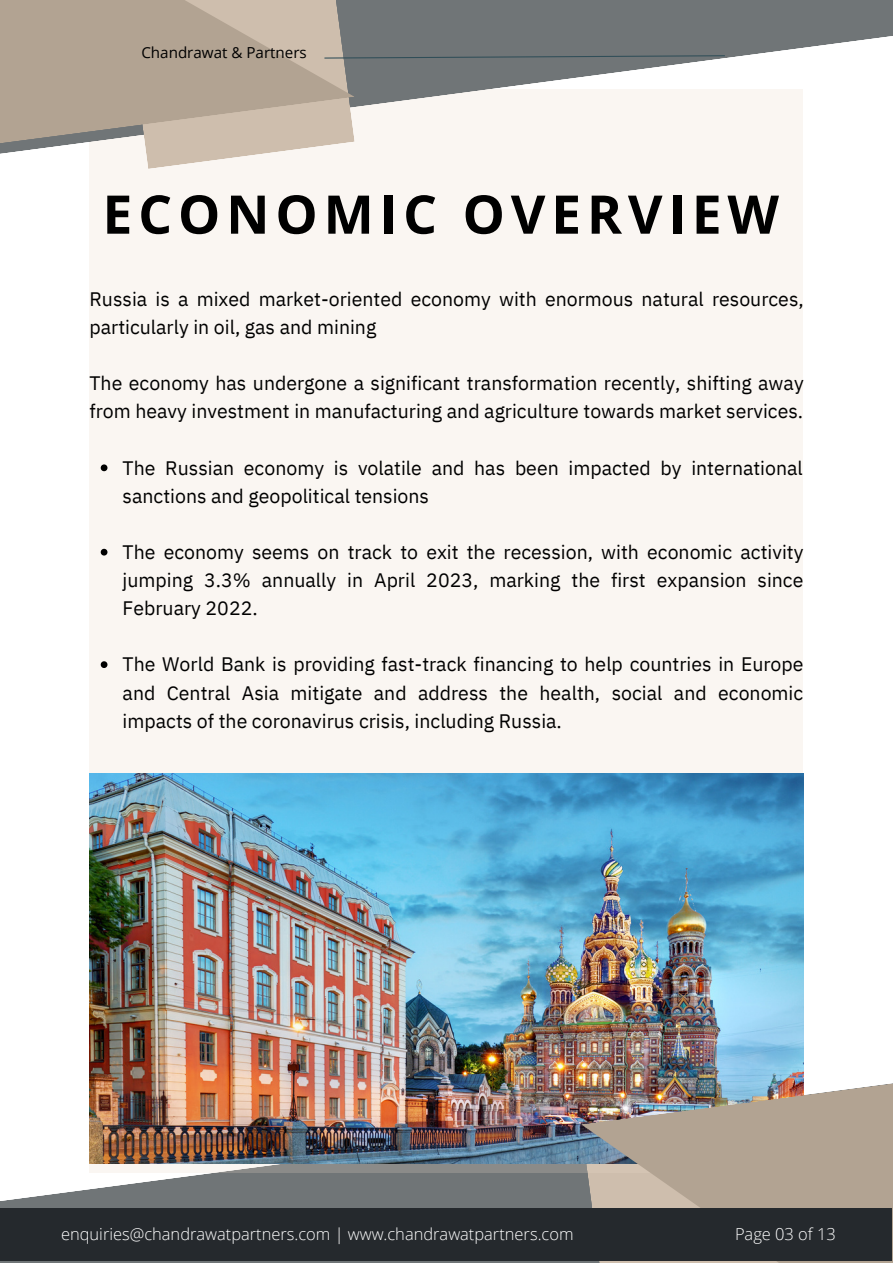
<style>
.page{position:relative;width:893px;height:1264px;background:#fff}
.page>*{position:absolute;margin:0;border:0;box-sizing:border-box;transform-origin:0 0}
.t1{font:700 53.25px "Open Sans";letter-spacing:.11em;color:#000}
.t2{font:19.5px/28px "IBM Plex Sans";color:#000}
.t3{font:300 16.5px "Open Sans";color:#fff}
.t4{font:15.15px "Open Sans";color:#000}
</style>
<div class="page">
<svg style="left:0;top:1173px;width:581px;height:89px;background:#828688"></svg>
<div style="left:89px;top:89px;width:714px;height:1084px;background:#faf6f2"></div>
<svg style="left:724px;top:0;width:168px;height:58px;fill:#707577"></svg>
<svg style="left:0;top:0;width:118px;height:154px;background:#b1a495"></svg>
<svg style="left:118px;top:0;width:606px;height:169px"></svg>
<img style="left:89px;top:773px;width:714px;height:390px">
<img style="left:581px;top:1037px;width:311px;height:225px">
<div style="left:0;top:1207px;width:892px;height:53px;background:#25292d"></div>
<svg style="left:101px;top:464px;width:6px;height:7px"></svg>
<svg style="left:101px;top:549px;width:6px;height:6px"></svg>
<svg style="left:101px;top:661px;width:6px;height:7px"></svg>
<p class="t4" style="left:141px;top:42px;width:167px">Chandrawat &amp; Partners</p>
<p class="t1" style="left:102px;top:177px;width:678px">ECONOMIC OVERVIEW</p>
<p class="t2" style="left:89px;top:284px;width:715px">Russia is a mixed market-oriented economy with enormous natural resources, particularly in oil, gas and mining</p>
<p class="t2" style="left:89px;top:369px;width:715px">The economy has undergone a significant transformation recently, shifting away from heavy investment in manufacturing and agriculture towards market services.</p>
<p class="t2" style="left:123px;top:453px;width:681px">The Russian economy is volatile and has been impacted by international sanctions and geopolitical tensions</p>
<p class="t2" style="left:123px;top:537px;width:682px;text-align:justify">The economy seems on track to exit the recession, with economic activity jumping 3.3% annually in April 2023, marking the first expansion since February 2022.</p>
<p class="t2" style="left:123px;top:650px;width:682px;text-align:justify">The World Bank is providing fast-track financing to help countries in Europe and Central Asia mitigate and address the health, social and economic impacts of the coronavirus crisis, including Russia.</p>
<p class="t3" style="left:61px;top:1222px;width:514px">enquiries@chandrawatpartners.com | www.chandrawatpartners.com</p>
<p class="t3" style="left:735px;top:1222px;width:102px">Page 03 of 13</p>
</div>
